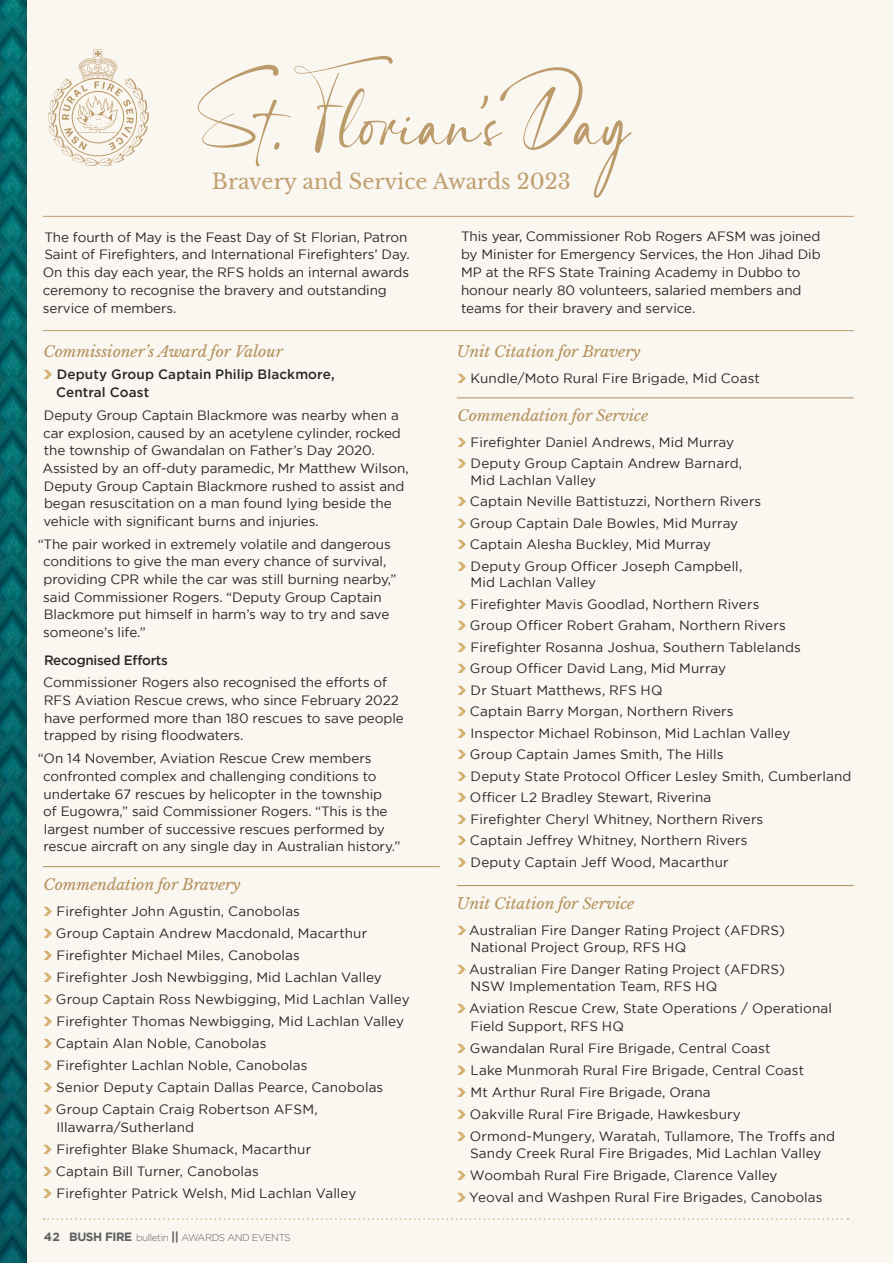
<style>
.page{position:relative;width:893px;height:1263px;background:#faf6f0}
.page>*{position:absolute;margin:0;border:0;box-sizing:border-box;transform-origin:0 0}
.t1{font:21px "Libre Baskerville";color:#c09f70}
.t2{font:italic 15px "Libre Baskerville";letter-spacing:-.005em;color:#b3905b;scale:1.05 1}
.t3{font:13.5px/17.7px "Gotham";letter-spacing:-.005em;color:#292829}
.t4{font:500 13.5px/18px "Gotham";letter-spacing:.005em;color:#292829}
.t5{font:500 13.5px "Gotham";letter-spacing:-.025em;color:#292829}
.t6{font:300 9.9px "Gotham";letter-spacing:-.04em;color:#5e5f60}
.s1{color:#d4af6d}
.s2{font-weight:700;font-size:12px}
</style>
<div class="page">
<img style="left:0;top:0;width:27px;height:1263px">
<svg style="left:48px;top:49px;width:101px;height:117px"></svg>
<svg style="left:198px;top:56px;width:434px;height:142px"></svg>
<hr style="left:43px;top:216px;width:811px;height:1px;background:#bc9b6a">
<svg style="left:44px;top:1218px;width:804px;height:2px"></svg>
<hr style="left:43px;top:866px;width:397px;height:1px;background:#b3905b">
<hr style="left:457px;top:398px;width:397px;height:1px;background:#b3905b">
<hr style="left:457px;top:885px;width:397px;height:1px;background:#b3905b">
<hr style="left:43px;top:330px;width:811px;height:1px;background:#bc9b6a">
<h1 class="t1" style="left:212px;top:169px;width:360px">Bravery and Service Awards 2023</h1>
<p class="t3" style="left:43px;top:227px;width:368px">The fourth of May is the Feast Day of St Florian, Patron Saint of Firefighters, and International Firefighters’ Day.<br>On this day each year, the RFS holds an internal awards ceremony to recognise the bravery and outstanding service of members.</p>
<p class="t3" style="left:461px;top:227px;width:361px">This year, Commissioner Rob Rogers AFSM was joined by Minister for Emergency Services, the Hon Jihad Dib MP at the RFS State Training Academy in Dubbo to honour nearly 80 volunteers, salaried members and teams for their bravery and service.</p>
<p class="t2" style="left:43px;top:342px;width:230px">Commissioner’s Award for Valour</p>
<p class="t4" style="left:56px;top:365px;width:280px;text-indent:-13px"><span class="s1">•</span> Deputy Group Captain Philip Blackmore,<br>Central Coast</p>
<p class="t3" style="left:42px;top:406px;width:368px">Deputy Group Captain Blackmore was nearby when a car explosion, caused by an acetylene cylinder, rocked the township of Gwandalan on Father’s Day 2020.<br>Assisted by an off-duty paramedic, Mr Matthew Wilson, Deputy Group Captain Blackmore rushed to assist and began resuscitation on a man found lying beside the vehicle with significant burns and injuries.</p>
<p class="t3" style="left:43px;top:535px;width:355px;text-indent:-5px">“The pair worked in extremely volatile and dangerous conditions to give the man every chance of survival, providing CPR while the car was still burning nearby,” said Commissioner Rogers. “Deputy Group Captain Blackmore put himself in harm’s way to try and save someone’s life.”</p>
<p class="t5" style="left:44px;top:651px;width:125px">Recognised Efforts</p>
<p class="t3" style="left:43px;top:673px;width:362px">Commissioner Rogers also recognised the efforts of RFS Aviation Rescue crews, who since February 2022 have performed more than 180 rescues to save people trapped by rising floodwaters.</p>
<p class="t3" style="left:43px;top:749px;width:359px;text-indent:-5px">“On 14 November, Aviation Rescue Crew members confronted complex and challenging conditions to undertake 67 rescues by helicopter in the township<br>of Eugowra,” said Commissioner Rogers. “This is the largest number of successive rescues performed by rescue aircraft on any single day in Australian history.”</p>
<p class="t2" style="left:43px;top:876px;width:189px">Commendation for Bravery</p>
<p class="t3" style="left:43px;top:902px;width:258px"><span class="s1">•</span> Firefighter John Agustin, Canobolas</p>
<p class="t3" style="left:43px;top:924px;width:325px"><span class="s1">•</span> Group Captain Andrew Macdonald, Macarthur</p>
<p class="t3" style="left:43px;top:946px;width:258px"><span class="s1">•</span> Firefighter Michael Miles, Canobolas</p>
<p class="t3" style="left:43px;top:968px;width:340px"><span class="s1">•</span> Firefighter Josh Newbigging, Mid Lachlan Valley</p>
<p class="t3" style="left:43px;top:990px;width:368px"><span class="s1">•</span> Group Captain Ross Newbigging, Mid Lachlan Valley</p>
<p class="t3" style="left:43px;top:1012px;width:362px"><span class="s1">•</span> Firefighter Thomas Newbigging, Mid Lachlan Valley</p>
<p class="t3" style="left:43px;top:1034px;width:225px"><span class="s1">•</span> Captain Alan Noble, Canobolas</p>
<p class="t3" style="left:43px;top:1056px;width:266px"><span class="s1">•</span> Firefighter Lachlan Noble, Canobolas</p>
<p class="t3" style="left:43px;top:1078px;width:341px"><span class="s1">•</span> Senior Deputy Captain Dallas Pearce, Canobolas</p>
<p class="t3" style="left:57px;top:1100px;width:263px;line-height:17.2px;text-indent:-13px"><span class="s1">•</span> Group Captain Craig Robertson AFSM,<br>Illawarra/Sutherland</p>
<p class="t3" style="left:43px;top:1140px;width:269px"><span class="s1">•</span> Firefighter Blake Shumack, Macarthur</p>
<p class="t3" style="left:43px;top:1162px;width:217px"><span class="s1">•</span> Captain Bill Turner, Canobolas</p>
<p class="t3" style="left:43px;top:1184px;width:315px"><span class="s1">•</span> Firefighter Patrick Welsh, Mid Lachlan Valley</p>
<p class="t2" style="left:457px;top:342px;width:177px">Unit Citation for Bravery</p>
<p class="t3" style="left:457px;top:369px;width:304px"><span class="s1">•</span> Kundle/Moto Rural Fire Brigade, Mid Coast</p>
<p class="t2" style="left:457px;top:407px;width:183px">Commendation for Service</p>
<p class="t3" style="left:457px;top:433px;width:278px"><span class="s1">•</span> Firefighter Daniel Andrews, Mid Murray</p>
<p class="t3" style="left:471px;top:455px;width:273px;line-height:16.6px;text-indent:-13px"><span class="s1">•</span> Deputy Group Captain Andrew Barnard,<br>Mid Lachlan Valley</p>
<p class="t3" style="left:457px;top:492px;width:305px"><span class="s1">•</span> Captain Neville Battistuzzi, Northern Rivers</p>
<p class="t3" style="left:457px;top:514px;width:282px"><span class="s1">•</span> Group Captain Dale Bowles, Mid Murray</p>
<p class="t3" style="left:457px;top:535px;width:255px"><span class="s1">•</span> Captain Alesha Buckley, Mid Murray</p>
<p class="t3" style="left:471px;top:557px;width:273px;line-height:16.6px;text-indent:-13px"><span class="s1">•</span> Deputy Group Officer Joseph Campbell,<br>Mid Lachlan Valley</p>
<p class="t3" style="left:457px;top:595px;width:304px"><span class="s1">•</span> Firefighter Mavis Goodlad, Northern Rivers</p>
<p class="t3" style="left:457px;top:616px;width:330px"><span class="s1">•</span> Group Officer Robert Graham, Northern Rivers</p>
<p class="t3" style="left:457px;top:638px;width:345px"><span class="s1">•</span> Firefighter Rosanna Joshua, Southern Tablelands</p>
<p class="t3" style="left:457px;top:659px;width:270px"><span class="s1">•</span> Group Officer David Lang, Mid Murray</p>
<p class="t3" style="left:457px;top:681px;width:207px"><span class="s1">•</span> Dr Stuart Matthews, RFS HQ</p>
<p class="t3" style="left:457px;top:702px;width:278px"><span class="s1">•</span> Captain Barry Morgan, Northern Rivers</p>
<p class="t3" style="left:457px;top:724px;width:335px"><span class="s1">•</span> Inspector Michael Robinson, Mid Lachlan Valley</p>
<p class="t3" style="left:457px;top:745px;width:268px"><span class="s1">•</span> Group Captain James Smith, The Hills</p>
<p class="t3" style="left:457px;top:767px;width:396px"><span class="s1">•</span> Deputy State Protocol Officer Lesley Smith, Cumberland</p>
<p class="t3" style="left:457px;top:788px;width:256px"><span class="s1">•</span> Officer L2 Bradley Stewart, Riverina</p>
<p class="t3" style="left:457px;top:810px;width:307px"><span class="s1">•</span> Firefighter Cheryl Whitney, Northern Rivers</p>
<p class="t3" style="left:457px;top:831px;width:292px"><span class="s1">•</span> Captain Jeffrey Whitney, Northern Rivers</p>
<p class="t3" style="left:457px;top:853px;width:273px"><span class="s1">•</span> Deputy Captain Jeff Wood, Macarthur</p>
<p class="t2" style="left:457px;top:894px;width:171px">Unit Citation for Service</p>
<p class="t3" style="left:471px;top:921px;width:316px;line-height:17.2px;text-indent:-13px"><span class="s1">•</span> Australian Fire Danger Rating Project (AFDRS)<br>National Project Group, RFS HQ</p>
<p class="t3" style="left:471px;top:960px;width:316px;line-height:17.2px;text-indent:-13px"><span class="s1">•</span> Australian Fire Danger Rating Project (AFDRS)<br>NSW Implementation Team, RFS HQ</p>
<p class="t3" style="left:471px;top:1000px;width:363px;line-height:17.2px;text-indent:-13px"><span class="s1">•</span> Aviation Rescue Crew, State Operations / Operational<br>Field Support, RFS HQ</p>
<p class="t3" style="left:457px;top:1039px;width:315px"><span class="s1">•</span> Gwandalan Rural Fire Brigade, Central Coast</p>
<p class="t3" style="left:457px;top:1061px;width:348px"><span class="s1">•</span> Lake Munmorah Rural Fire Brigade, Central Coast</p>
<p class="t3" style="left:457px;top:1083px;width:255px"><span class="s1">•</span> Mt Arthur Rural Fire Brigade, Orana</p>
<p class="t3" style="left:457px;top:1105px;width:285px"><span class="s1">•</span> Oakville Rural Fire Brigade, Hawkesbury</p>
<p class="t3" style="left:457px;top:1127px;width:379px;line-height:17.2px;text-align:center"><span class="s1">•</span> Ormond-Mungery, Waratah, Tullamore, The Troffs and<br>Sandy Creek Rural Fire Brigades, Mid Lachlan Valley</p>
<p class="t3" style="left:457px;top:1166px;width:322px"><span class="s1">•</span> Woombah Rural Fire Brigade, Clarence Valley</p>
<p class="t3" style="left:457px;top:1188px;width:367px"><span class="s1">•</span> Yeoval and Washpen Rural Fire Brigades, Canobolas</p>
<p class="t6" style="left:44px;top:1231px;width:249px"><span class="s2">42 BUSH FIRE</span> bulletin <span class="s2">||</span> AWARDS AND EVENTS</p>
</div>
